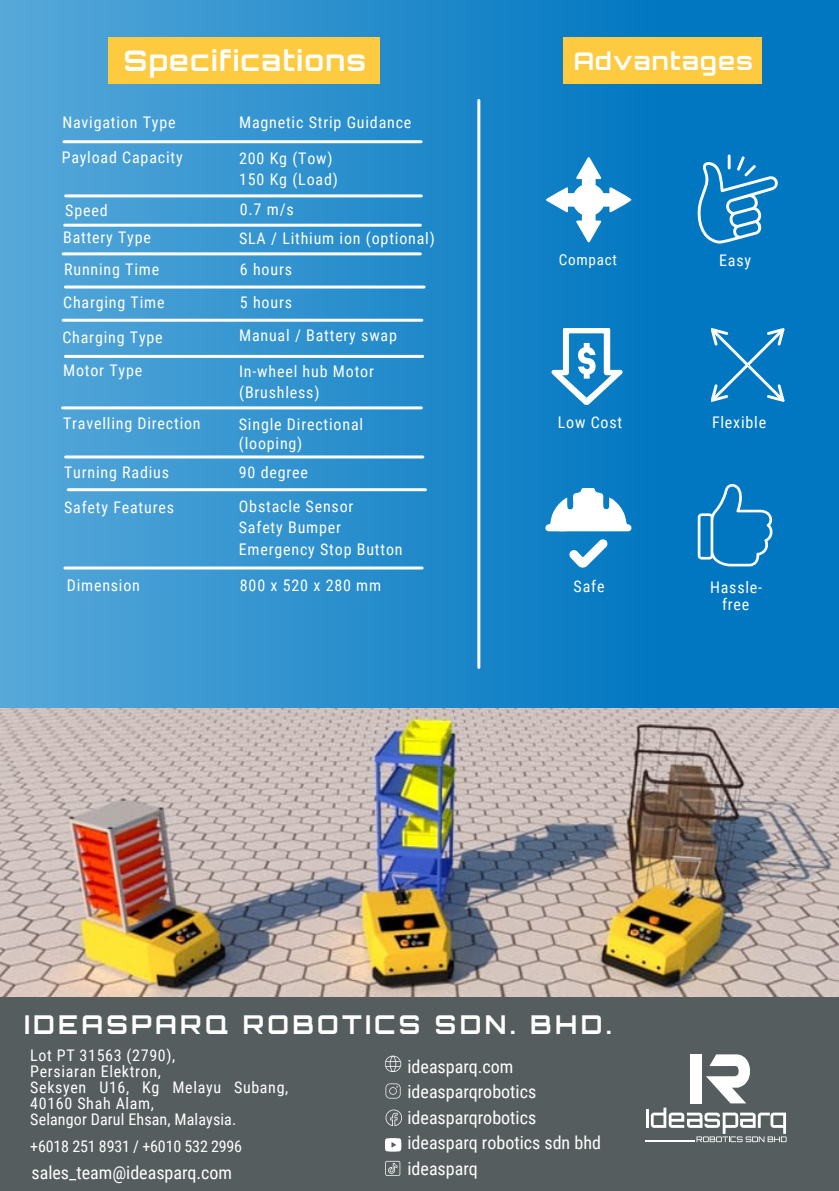
<style>
.page{position:relative;width:839px;height:1191px;background:#fff}
.page>*{position:absolute;margin:0;border:0;box-sizing:border-box;transform-origin:0 0}
.t1{font:700 28.4px "Orbitron";letter-spacing:.05em;color:#fff}
.t2{font:700 26px "Orbitron";letter-spacing:.125em;color:#fff}
.t3{font:700 24.4px "Orbitron";letter-spacing:.05em;color:#fff}
.t4{font:18px/25.6px "Roboto Condensed";color:#fff}
.t5{font:16px/16.4px "Roboto Condensed";letter-spacing:.05em;color:#fff;text-align:center}
.t6{font:16px "Roboto Condensed";letter-spacing:.01em;color:#fff}
.t7{font:16px "Roboto Condensed";letter-spacing:-.01em;color:#fff}
.t8{font:15.2px "Roboto Condensed";letter-spacing:.05em;color:#fff}
</style>
<div class="page">
<div style="left:0;top:0;width:838px;height:1191px;background:#0177c1"></div>
<div style="left:0;top:0;width:661px;height:788px;background:linear-gradient(to right,#58a9da,#0278c1)"></div>
<hr style="left:66px;top:194px;width:355px;height:3px;background:#fff">
<hr style="left:65px;top:224px;width:355px;height:3px;background:#fff">
<hr style="left:63px;top:252px;width:357px;height:3px;background:#fff">
<hr style="left:65px;top:355px;width:357px;height:3px;background:#fff">
<hr style="left:66px;top:455px;width:357px;height:3px;background:#fff">
<hr style="left:64px;top:140px;width:357px;height:3px;background:#fff">
<hr style="left:65px;top:286px;width:359px;height:3px;background:#fff">
<hr style="left:63px;top:319px;width:359px;height:3px;background:#fff">
<hr style="left:63px;top:406px;width:358px;height:3px;background:#fff">
<hr style="left:68px;top:488px;width:357px;height:3px;background:#fff">
<div style="left:108px;top:38px;width:271px;height:46px;background:#fdca40"></div>
<hr style="left:477px;top:100px;width:3px;height:567px;background:#fff">
<svg style="left:546px;top:157px;width:85px;height:85px"></svg>
<svg style="left:545px;top:488px;width:86px;height:44px"></svg>
<svg style="left:569px;top:539px;width:39px;height:29px"></svg>
<svg style="left:551px;top:328px;width:71px;height:77px"></svg>
<div style="left:563px;top:37px;width:198px;height:47px;background:#fdca40"></div>
<svg style="left:697px;top:484px;width:75px;height:82px"></svg>
<hr style="left:727px;top:155px;width:3px;height:14px;background:#fff">
<svg style="left:697px;top:156px;width:81px;height:88px"></svg>
<svg style="left:711px;top:328px;width:73px;height:74px"></svg>
<div style="left:0;top:997px;width:838px;height:194px;background:#565d5f"></div>
<svg style="left:385px;top:1056px;width:16px;height:16px"></svg>
<svg style="left:385px;top:1083px;width:15px;height:16px"></svg>
<svg style="left:385px;top:1110px;width:17px;height:16px"></svg>
<svg style="left:385px;top:1138px;width:16px;height:14px"></svg>
<svg style="left:646px;top:1054px;width:140px;height:88px"></svg>
<hr style="left:645px;top:1140px;width:49px;height:1px;background:#fff">
<svg style="left:385px;top:1161px;width:15px;height:15px"></svg>
<hr style="left:65px;top:567px;width:357px;height:3px;background:#fff">
<img style="left:0;top:709px;width:838px;height:288px">
<p class="t1" style="left:124px;top:42px;width:244px">Specifications</p>
<p class="t5" style="left:62px;top:114px;width:115px">Navigation Type</p>
<p class="t5" style="left:239px;top:114px;width:174px">Magnetic Strip Guidance</p>
<p class="t5" style="left:62px;top:149px;width:122px">Payload Capacity</p>
<p class="t5" style="left:239px;top:150px;width:95px">200 Kg (Tow)</p>
<p class="t5" style="left:239px;top:172px;width:100px">150 Kg (Load)</p>
<p class="t5" style="left:65px;top:202px;width:44px">Speed</p>
<p class="t5" style="left:63px;top:229px;width:89px">Battery Type</p>
<p class="t5" style="left:240px;top:202px;width:55px">0.7 m/s</p>
<p class="t5" style="left:239px;top:230px;width:197px">SLA / Lithium ion (optional)</p>
<p class="t5" style="left:64px;top:261px;width:97px">Running Time</p>
<p class="t5" style="left:240px;top:261px;width:54px">6 hours</p>
<p class="t5" style="left:63px;top:294px;width:103px">Charging Time</p>
<p class="t5" style="left:240px;top:294px;width:54px">5 hours</p>
<p class="t5" style="left:62px;top:329px;width:102px">Charging Type</p>
<p class="t5" style="left:239px;top:328px;width:159px">Manual / Battery swap</p>
<p class="t5" style="left:239px;top:363px;width:136px">In-wheel hub Motor</p>
<p class="t5" style="left:239px;top:385px;width:82px">(Brushless)</p>
<p class="t5" style="left:239px;top:416px;width:126px">Single Directional</p>
<p class="t5" style="left:239px;top:435px;width:65px">(looping)</p>
<p class="t5" style="left:239px;top:464px;width:71px">90 degree</p>
<p class="t5" style="left:239px;top:498px;width:116px">Obstacle Sensor</p>
<p class="t5" style="left:239px;top:520px;width:104px">Safety Bumper</p>
<p class="t5" style="left:239px;top:541px;width:165px">Emergency Stop Button</p>
<p class="t5" style="left:63px;top:362px;width:81px">Motor Type</p>
<p class="t5" style="left:63px;top:415px;width:139px">Travelling Direction</p>
<p class="t5" style="left:64px;top:464px;width:106px">Turning Radius</p>
<p class="t5" style="left:64px;top:500px;width:111px">Safety Features</p>
<p class="t5" style="left:67px;top:577px;width:75px">Dimension</p>
<p class="t5" style="left:240px;top:577px;width:143px">800 x 520 x 280 mm</p>
<p class="t3" style="left:574px;top:45px;width:180px">Advantages</p>
<p class="t8" style="left:558px;top:251px;width:60px">Compact</p>
<p class="t5" style="left:719px;top:252px;width:33px">Easy</p>
<p class="t5" style="left:558px;top:414px;width:66px">Low Cost</p>
<p class="t5" style="left:712px;top:414px;width:56px">Flexible</p>
<p class="t5" style="left:573px;top:578px;width:32px">Safe</p>
<p class="t5" style="left:710px;top:579px;width:54px">Hassle&shy;free</p>
<p class="t2" style="left:24px;top:1008px;width:589px">IDEASPARQ ROBOTICS SDN. BHD.</p>
<p class="t5" style="left:30px;top:1047px;width:146px">Lot PT 31563 (2790),</p>
<p class="t5" style="left:30px;top:1063px;width:132px">Persiaran Elektron,</p>
<p class="t5" style="left:30px;top:1080px;width:259px;text-align:left">Seksyen U16, Kg Melayu Subang,<br>40160 Shah Alam,</p>
<p class="t6" style="left:30px;top:1110px;width:207px">Selangor Darul Ehsan, Malaysia.</p>
<p class="t7" style="left:30px;top:1137px;width:213px">+6018 251 8931 / +6010 532 2996</p>
<p class="t4" style="left:32px;top:1160px;width:202px">sales_team@ideasparq.com</p>
<p class="t4" style="left:407px;top:1054px;width:130px">ideasparq.com ideasparqrobotics ideasparqrobotics</p>
<p class="t4" style="left:407px;top:1130px;width:195px">ideasparq robotics sdn bhd</p>
<p class="t4" style="left:407px;top:1156px;width:72px">ideasparq</p>
</div>
